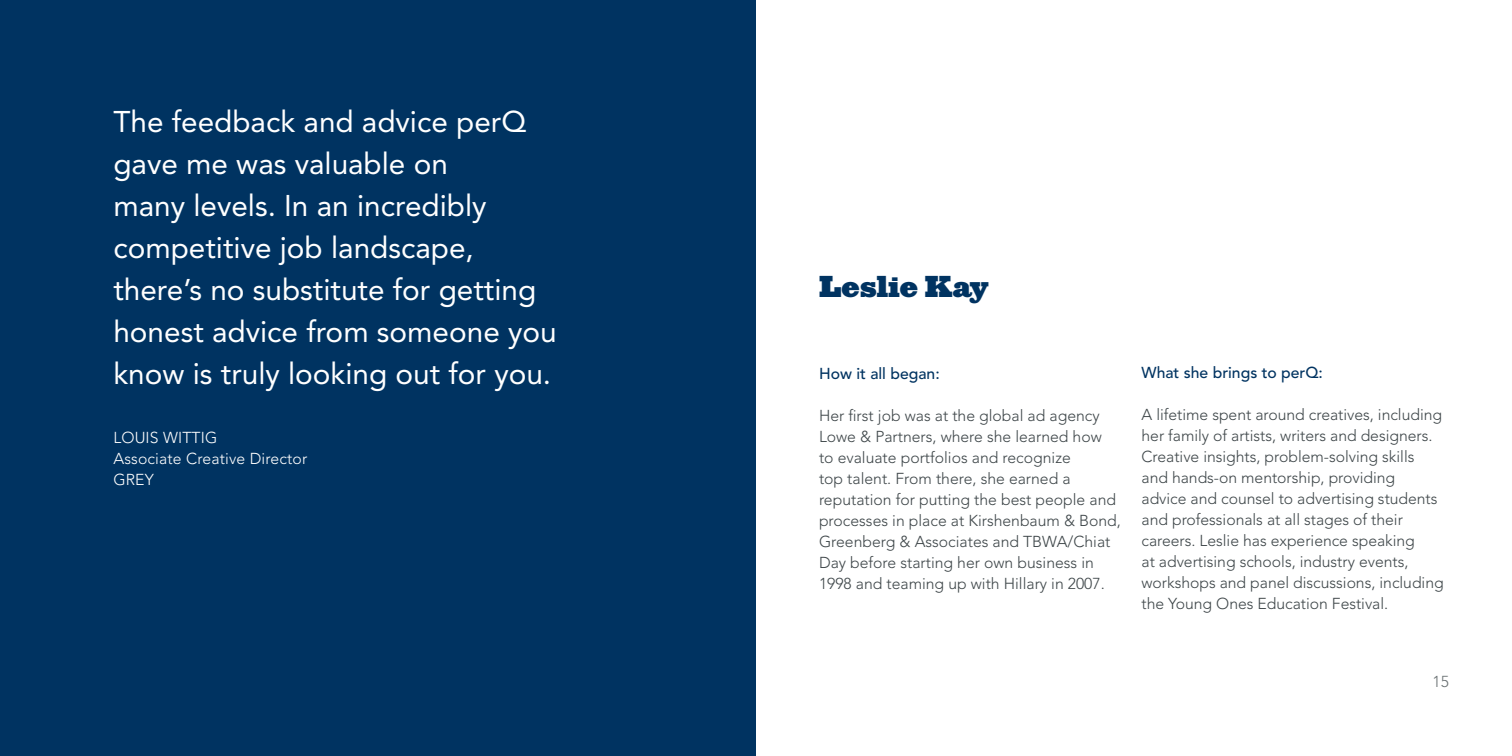
<style>
.page{position:relative;width:1512px;height:756px;background:#fff}
.page>*{position:absolute;margin:0;border:0;box-sizing:border-box;transform-origin:0 0}
.t1{font:29.75px/42px "Avenir LT Std";color:#fff}
.t2{font:28px "Ziggurat HTF Black";letter-spacing:.005em;color:#003361}
.t3{font:300 15.75px/21px "Avenir LT Std";color:#3e4649}
.t4{font:300 15.75px "Avenir LT Std";letter-spacing:.01em;color:#fff}
.t5{font:500 15.75px "Avenir LT Std";color:#003361}
.t6{font:300 15.75px "Avenir LT Std";color:#686f71}
</style>
<div class="page">
<div style="left:0;top:0;width:756px;height:756px;background:#003361"></div>
<p class="t1" style="left:113px;top:101px;width:445px">The feedback and advice perQ gave me was valuable on<br>many levels. In an incredibly competitive job landscape, there’s no substitute for getting honest advice from someone you know is truly looking out for you.</p>
<p class="t4" style="left:113px;top:428px;width:105px">LOUIS WITTIG</p>
<p class="t4" style="left:113px;top:449px;width:196px">Associate Creative Director</p>
<p class="t4" style="left:113px;top:470px;width:42px">GREY</p>
<p class="t2" style="left:819px;top:268px;width:171px">Leslie Kay</p>
<p class="t5" style="left:819px;top:364px;width:122px">How it all began:</p>
<p class="t3" style="left:819px;top:405px;width:304px">Her first job was at the global ad agency Lowe &amp; Partners, where she learned how<br>to evaluate portfolios and recognize<br>top talent. From there, she earned a reputation for putting the best people and processes in place at Kirshenbaum &amp; Bond, Greenberg &amp; Associates and TBWA/Chiat Day before starting her own business in 1998 and teaming up with Hillary in 2007.</p>
<p class="t5" style="left:1142px;top:363px;width:183px">What she brings to perQ:</p>
<p class="t3" style="left:1142px;top:404px;width:304px">A lifetime spent around creatives, including her family of artists, writers and designers.<br>Creative insights, problem-solving skills and hands-on mentorship, providing advice and counsel to advertising students and professionals at all stages of their careers. Leslie has experience speaking<br>at advertising schools, industry events, workshops and panel discussions, including the Young Ones Education Festival.</p>
<p class="t6" style="left:1433px;top:673px;width:18px">15</p>
</div>
